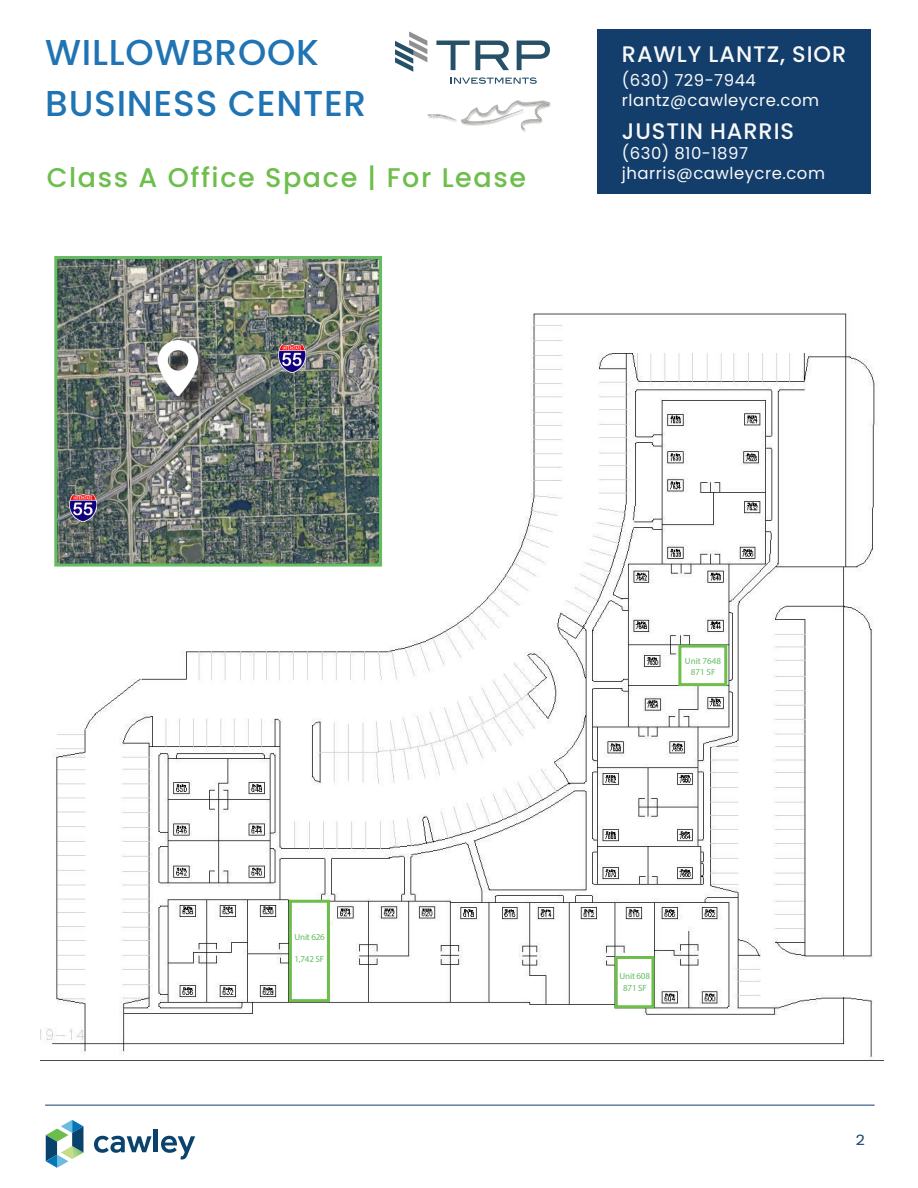
<style>
.page{position:relative;width:918px;height:1188px;background:#fff}
.page>*{position:absolute;margin:0;border:0;box-sizing:border-box;transform-origin:0 0}
.t1{font:500 36px/51px "Poppins";letter-spacing:.02em;color:#2074b4}
.t2{font:500 27px "Poppins";letter-spacing:.06em;color:#6dbe4b}
.Cawley_Footer_NAME{font:500 22.5px "Poppins";letter-spacing:.04em;color:#f8f8f9}
.Cawley_Footer_NAME-2{font:16.5px/19.8px "Poppins";letter-spacing:.03em;color:#f8f8f9}
.t3{font:14.1px "Poppins";color:#133e6b;scale:1.11 1}
.t4{font:9px "Myriad Pro";letter-spacing:-.02em;color:#63bd60}
.t5{font:9px/10.8px "Myriad Pro";color:#63bd60;text-align:center}
</style>
<div class="page">
<svg style="left:46px;top:1120px;width:37px;height:48px"></svg>
<svg style="left:94px;top:1136px;width:58px;height:17px"></svg>
<hr style="left:154px;top:1130px;width:4px;height:22px;background:#08426d">
<svg style="left:161px;top:1136px;width:34px;height:23px"></svg>
<hr style="left:45px;top:1105px;width:830px;height:1px;background:#133e6b">
<img style="left:40px;top:312px;width:843px;height:749px">
<div style="left:29px;top:317px;width:458px;height:135px;background:#fff"></div>
<div style="left:678px;top:645px;width:49px;height:41px;background:#fff;border:3px solid #6dbe4b"></div>
<img style="left:58px;top:260px;width:320px;height:303px">
<div style="left:54px;top:256px;width:328px;height:311px;border:3px solid #63bd60"></div>
<div style="left:161px;top:344px;width:55px;height:70px;background:#231f20;opacity:.75"></div>
<img style="left:151px;top:341px;width:55px;height:55px">
<img style="left:278px;top:345px;width:27px;height:27px">
<img style="left:70px;top:494px;width:27px;height:27px">
<div style="left:597px;top:29px;width:274px;height:165px;background:#133e6b"></div>
<svg style="left:395px;top:31px;width:32px;height:41px"></svg>
<svg style="left:436px;top:41px;width:73px;height:29px"></svg>
<svg style="left:517px;top:41px;width:33px;height:29px"></svg>
<svg style="left:451px;top:77px;width:86px;height:7px"></svg>
<img style="left:427px;top:100px;width:124px;height:31px">
<div style="left:289px;top:900px;width:41px;height:102px;background:#fff;border:3px solid #6dbe4b"></div>
<div style="left:615px;top:956px;width:39px;height:52px;background:#fff;border:3px solid #6dbe4b"></div>
<p class="t1" style="left:45px;top:28px;width:323px">WILLOWBROOK<br>BUSINESS CENTER</p>
<p class="Cawley_Footer_NAME" style="left:622px;top:41px;width:226px">RAWLY LANTZ, SIOR</p>
<p class="Cawley_Footer_NAME-2" style="left:622px;top:70px;width:199px">(630) 729-7944 rlantz@cawleycre.com</p>
<p class="t2" style="left:47px;top:162px;width:481px">Class A Office Space | For Lease</p>
<p class="Cawley_Footer_NAME" style="left:622px;top:119px;width:174px">JUSTIN HARRIS</p>
<p class="Cawley_Footer_NAME-2" style="left:622px;top:144px;width:205px">(630) 810-1897 jharris@cawleycre.com</p>
<p class="t4" style="left:295px;top:932px;width:32px">Unit 626</p>
<p class="t4" style="left:294px;top:953px;width:31px">1,742 SF</p>
<p class="t5" style="left:685px;top:656px;width:38px">Unit 7648<br>871 SF</p>
<p class="t4" style="left:620px;top:971px;width:32px">Unit 608</p>
<p class="t4" style="left:623px;top:983px;width:25px">871 SF</p>
<p class="t3" style="left:856px;top:1132px;width:10px">2</p>
</div>
